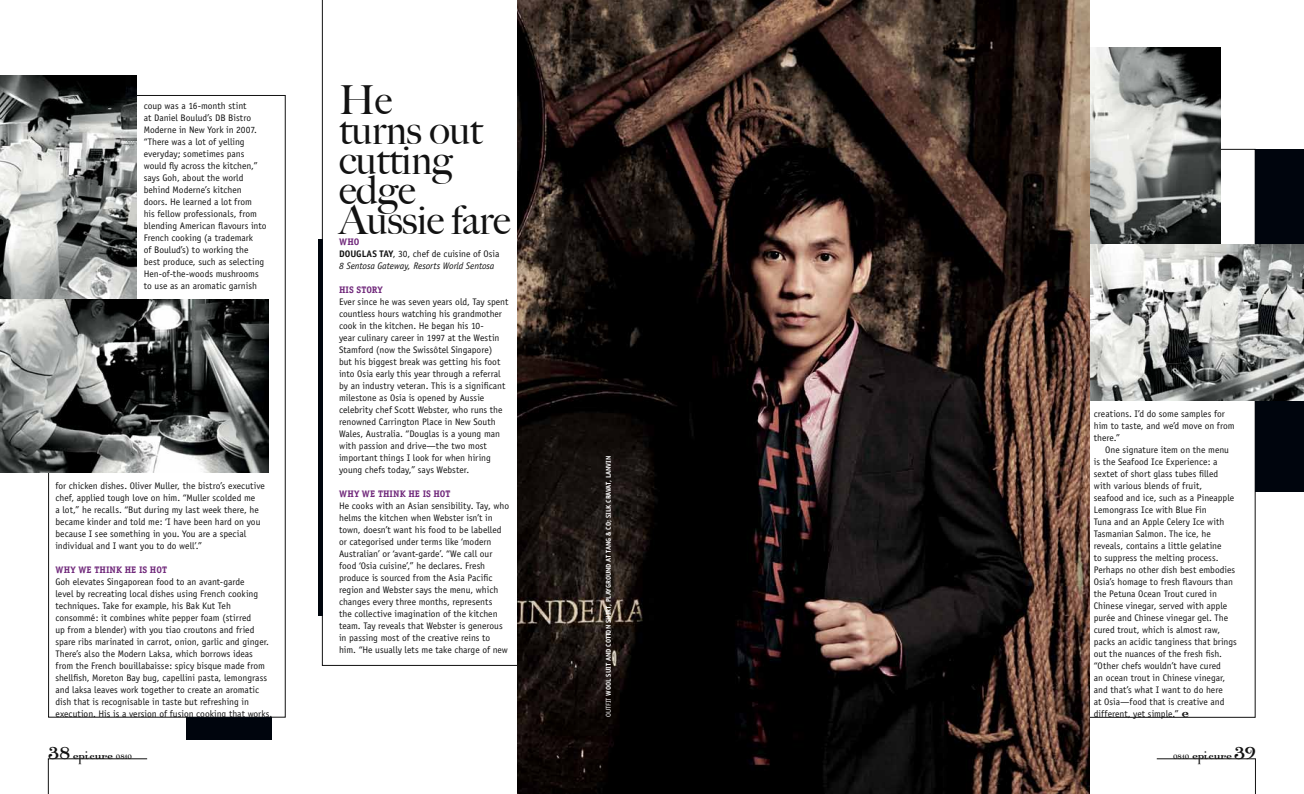
<style>
.page{position:relative;width:1304px;height:794px;background:#fff}
.page>*{position:absolute;margin:0;border:0;box-sizing:border-box;transform-origin:0 0}
.t1{font:500 40px/30px "Big Caslon";letter-spacing:-.01em;color:#121212}
.t2{font:14px "Dalliance Roman";letter-spacing:-.025em;color:#121212}
.t3{font:9.5px/12px "Officina Sans";color:#121212}
.t4{font:italic 9.5px/12px "Officina Sans";letter-spacing:-.01em;color:#121212}
.t5{font:700 9.5px "Officina Serif";letter-spacing:.005em;color:#6f277a}
.t6{font:700 7px "Officina Sans";letter-spacing:-.01em;color:#fff}
.s1{font-weight:700;font-style:normal}
.s2{font-style:normal}
.s3{font-weight:400}
.s4{font-family:"Dalliance Roman";font-size:18px}
.s5{font-size:24px}
.s6{font-size:9px}
</style>
<div class="page">
<svg style="left:48px;top:758px;width:100px;height:36px"></svg>
<svg style="left:1156px;top:758px;width:100px;height:36px"></svg>
<svg style="left:322px;top:0;width:195px;height:665px"></svg>
<div style="left:1255px;top:149px;width:49px;height:343px;background:#00050d"></div>
<img style="left:0;top:76px;width:137px;height:223px">
<img style="left:1090px;top:48px;width:130px;height:196px">
<img style="left:1090px;top:244px;width:214px;height:157px">
<div style="left:186px;top:717px;width:85px;height:22px;background:#00050d"></div>
<hr style="left:318px;top:239px;width:4px;height:376px;background:#00050d">
<img style="left:0;top:299px;width:268px;height:174px">
<img style="left:517px;top:0;width:573px;height:794px">
<p class="t3" style="left:144px;top:100px;width:124px">coup was a 16-month stint<br>at Daniel Boulud’s DB Bistro<br>Moderne in New York in 2007. “There was a lot of yelling everyday; sometimes pans would fly across the kitchen,” says Goh, about the world behind Moderne’s kitchen doors. He learned a lot from<br>his fellow professionals, from blending American flavours into<br>French cooking (a trademark<br>of Boulud’s) to working the best produce, such as selecting<br>Hen-of-the-woods mushrooms to use as an aromatic garnish</p>
<p class="t3" style="left:55px;top:480px;width:211px">for chicken dishes. Oliver Muller, the bistro’s executive chef, applied tough love on him. “Muller scolded me<br>a lot,” he recalls. “But during my last week there, he became kinder and told me: ‘I have been hard on you because I see something in you. You are a special individual and I want you to do well’.”</p>
<p class="t5" style="left:55px;top:564px;width:113px">WHY WE THINK HE IS HOT</p>
<p class="t3" style="left:55px;top:576px;width:218px">Goh elevates Singaporean food to an avant-garde<br>level by recreating local dishes using French cooking techniques. Take for example, his Bak Kut Teh consommé: it combines white pepper foam (stirred<br>up from a blender) with you tiao croutons and fried spare ribs marinated in carrot, onion, garlic and ginger.<br>There’s also the Modern Laksa, which borrows ideas from the French bouillabaisse: spicy bisque made from shellfish, Moreton Bay bug, capellini pasta, lemongrass and laksa leaves work together to create an aromatic dish that is recognisable in taste but refreshing in execution. His is a version of fusion cooking that works.</p>
<h1 class="t1" style="left:339px;top:85px;width:173px">He<br>turns out cutting edge<br>Aussie fare</h1>
<p class="t5" style="left:339px;top:236px;width:22px">WHO</p>
<p class="t4" style="left:339px;top:248px;width:162px"><span class="s1">DOUGLAS TAY</span><span class="s2">, 30, chef de cuisine of Osia<br></span>8 Sentosa Gateway, Resorts World Sentosa</p>
<p class="t5" style="left:339px;top:284px;width:45px">HIS STORY</p>
<p class="t3" style="left:339px;top:296px;width:171px">Ever since he was seven years old, Tay spent countless hours watching his grandmother cook in the kitchen. He began his 10-<br>year culinary career in 1997 at the Westin Stamford (now the Swissôtel Singapore)<br>but his biggest break was getting his foot into Osia early this year through a referral by an industry veteran. This is a significant milestone as Osia is opened by Aussie celebrity chef Scott Webster, who runs the renowned Carrington Place in New South Wales, Australia. “Douglas is a young man with passion and drive—the two most important things I look for when hiring young chefs today,” says Webster.</p>
<p class="t5" style="left:339px;top:488px;width:113px">WHY WE THINK HE IS HOT</p>
<p class="t3" style="left:339px;top:500px;width:172px">He cooks with an Asian sensibility. Tay, who helms the kitchen when Webster isn’t in town, doesn’t want his food to be labelled or categorised under terms like ‘modern Australian’ or ‘avant-garde’. “We call our food ‘Osia cuisine’,” he declares. Fresh produce is sourced from the Asia Pacific region and Webster says the menu, which changes every three months, represents<br>the collective imagination of the kitchen team. Tay reveals that Webster is generous in passing most of the creative reins to him. “He usually lets me take charge of new</p>
<p class="t6" style="left:604px;top:717px;width:263px;rotate:-90deg"><span class="s3">outfit</span> WOOL SUIT AND COTTON SHIRT, PLAYGROUND AT TANG &amp; CO; SILK CRAVAT, LANVIN</p>
<p class="t3" style="left:1094px;top:408px;width:142px">creations. I’d do some samples for him to taste, and we’d move on from there.”</p>
<p class="t3" style="left:1094px;top:444px;width:145px;text-indent:11px">One signature item on the menu is the Seafood Ice Experience: a sextet of short glass tubes filled with various blends of fruit,<br>seafood and ice, such as a Pineapple Lemongrass Ice with Blue Fin<br>Tuna and an Apple Celery Ice with Tasmanian Salmon. The ice, he reveals, contains a little gelatine<br>to suppress the melting process.<br>Perhaps no other dish best embodies Osia’s homage to fresh flavours than the Petuna Ocean Trout cured in Chinese vinegar, served with apple purée and Chinese vinegar gel. The cured trout, which is almost raw, packs an acidic tanginess that brings out the nuances of the fresh fish. “Other chefs wouldn’t have cured<br>an ocean trout in Chinese vinegar, and that’s what I want to do here<br>at Osia—food that is creative and</p>
<p class="t3" style="left:1094px;top:708px;width:97px">different, yet simple.” <span class="s4">e</span></p>
<h2 class="t2" style="left:48px;top:748px;width:86px"><span class="s5">38</span> epicure <span class="s6">0810</span></h2>
<h2 class="t2" style="left:1173px;top:748px;width:85px"><span class="s6">0810</span> epicure<span class="s5">39</span></h2>
</div>
